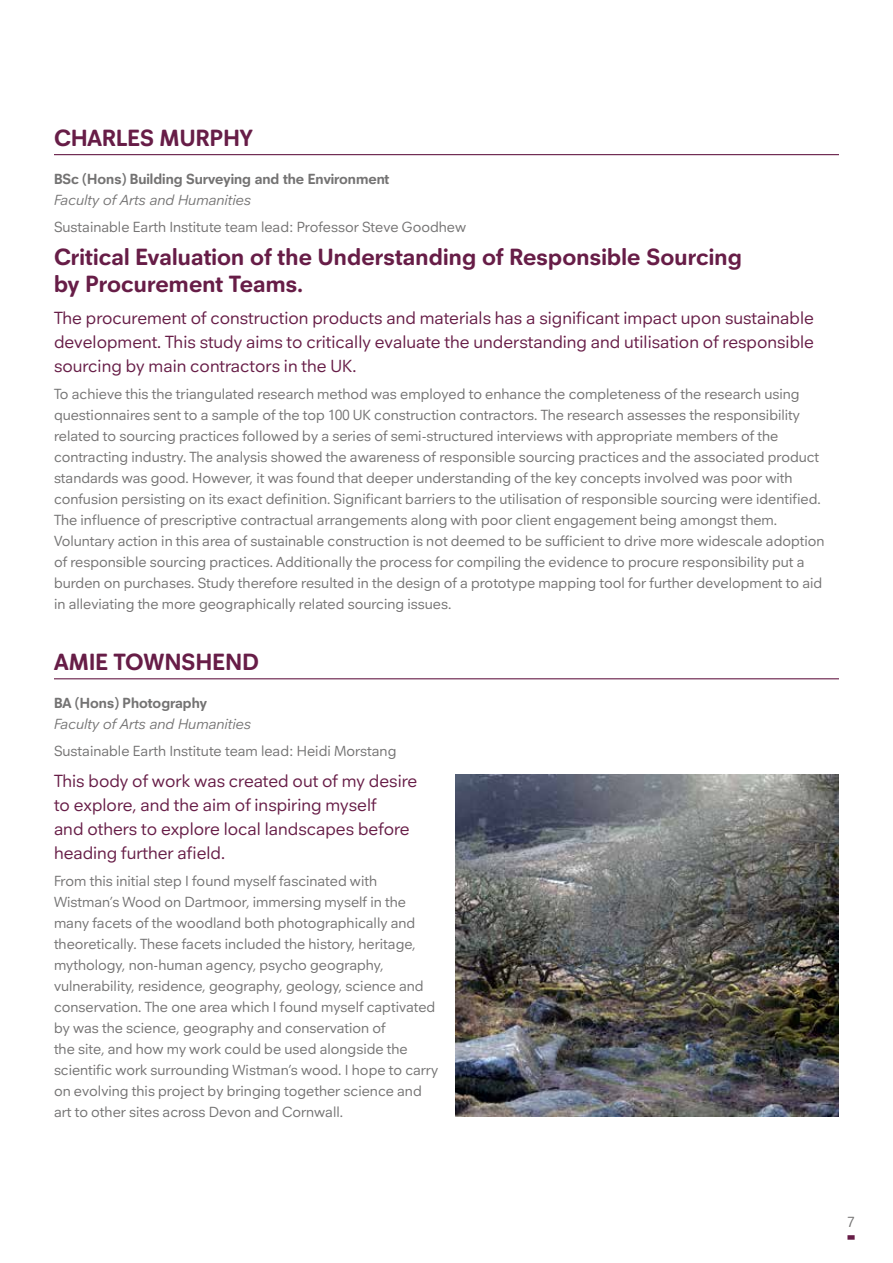
<style>
.page{position:relative;width:893px;height:1263px;background:#fff}
.page>*{position:absolute;margin:0;border:0;box-sizing:border-box;transform-origin:0 0}
.t1{font:700 24px/27px "Neuzeitfor Plymouth";letter-spacing:.01em;color:#671d47}
.t2{font:18px/24px "Neuzeitfor Plymouth";color:#671d47}
.t3{font:15px/21px "Neuzeitfor Plymouth";color:#747373}
.t4{font:700 15px "Neuzeitfor Plymouth";color:#747373}
.t5{font:italic 15px "Neuzeitfor Plymouth";color:#747373}
</style>
<div class="page">
<hr style="left:54px;top:678px;width:785px;height:1px;background:#671d47">
<hr style="left:54px;top:154px;width:785px;height:1px;background:#671d47">
<div style="left:847px;top:1235px;width:8px;height:5px;background:#671d47"></div>
<img style="left:455px;top:774px;width:384px;height:343px">
<h1 class="t1" style="left:54px;top:124px;width:200px">CHARLES MURPHY</h1>
<p class="t4" style="left:54px;top:169px;width:337px">BSc (Hons) Building Surveying and the Environment</p>
<p class="t5" style="left:54px;top:191px;width:199px">Faculty of Arts and Humanities</p>
<p class="t3" style="left:54px;top:216px;width:414px">Sustainable Earth Institute team lead: Professor Steve Goodhew</p>
<h1 class="t1" style="left:54px;top:243px;width:689px">Critical Evaluation of the Understanding of Responsible Sourcing by Procurement Teams.</h1>
<p class="t2" style="left:54px;top:305px;width:762px;text-align:justify">The procurement of construction products and materials has a significant impact upon sustainable development. This study aims to critically evaluate the understanding and utilisation of responsible sourcing by main contractors in the UK.</p>
<p class="t3" style="left:54px;top:383px;width:772px">To achieve this the triangulated research method was employed to enhance the completeness of the research using questionnaires sent to a sample of the top 100 UK construction contractors. The research assesses the responsibility related to sourcing practices followed by a series of semi-structured interviews with appropriate members of the contracting industry. The analysis showed the awareness of responsible sourcing practices and the associated product standards was good. However, it was found that deeper understanding of the key concepts involved was poor with confusion persisting on its exact definition. Significant barriers to the utilisation of responsible sourcing were identified.<br>The influence of prescriptive contractual arrangements along with poor client engagement being amongst them.<br>Voluntary action in this area of sustainable construction is not deemed to be sufficient to drive more widescale adoption of responsible sourcing practices. Additionally the process for compiling the evidence to procure responsibility put a burden on purchases. Study therefore resulted in the design of a prototype mapping tool for further development to aid in alleviating the more geographically related sourcing issues.</p>
<h1 class="t1" style="left:54px;top:648px;width:206px">AMIE TOWNSHEND</h1>
<p class="t4" style="left:54px;top:693px;width:155px">BA (Hons) Photography</p>
<p class="t5" style="left:54px;top:715px;width:199px">Faculty of Arts and Humanities</p>
<p class="t3" style="left:54px;top:740px;width:344px">Sustainable Earth Institute team lead: Heidi Morstang</p>
<p class="t2" style="left:54px;top:768px;width:365px">This body of work was created out of my desire to explore, and the aim of inspiring myself<br>and others to explore local landscapes before heading further afield.</p>
<p class="t3" style="left:54px;top:870px;width:386px">From this initial step I found myself fascinated with Wistman’s Wood on Dartmoor, immersing myself in the many facets of the woodland both photographically and theoretically. These facets included the history, heritage, mythology, non-human agency, psycho geography, vulnerability, residence, geography, geology, science and conservation. The one area which I found myself captivated by was the science, geography and conservation of<br>the site, and how my work could be used alongside the scientific work surrounding Wistman’s wood. I hope to carry on evolving this project by bringing together science and art to other sites across Devon and Cornwall.</p>
<p class="t3" style="left:847px;top:1211px;width:9px">7</p>
</div>
